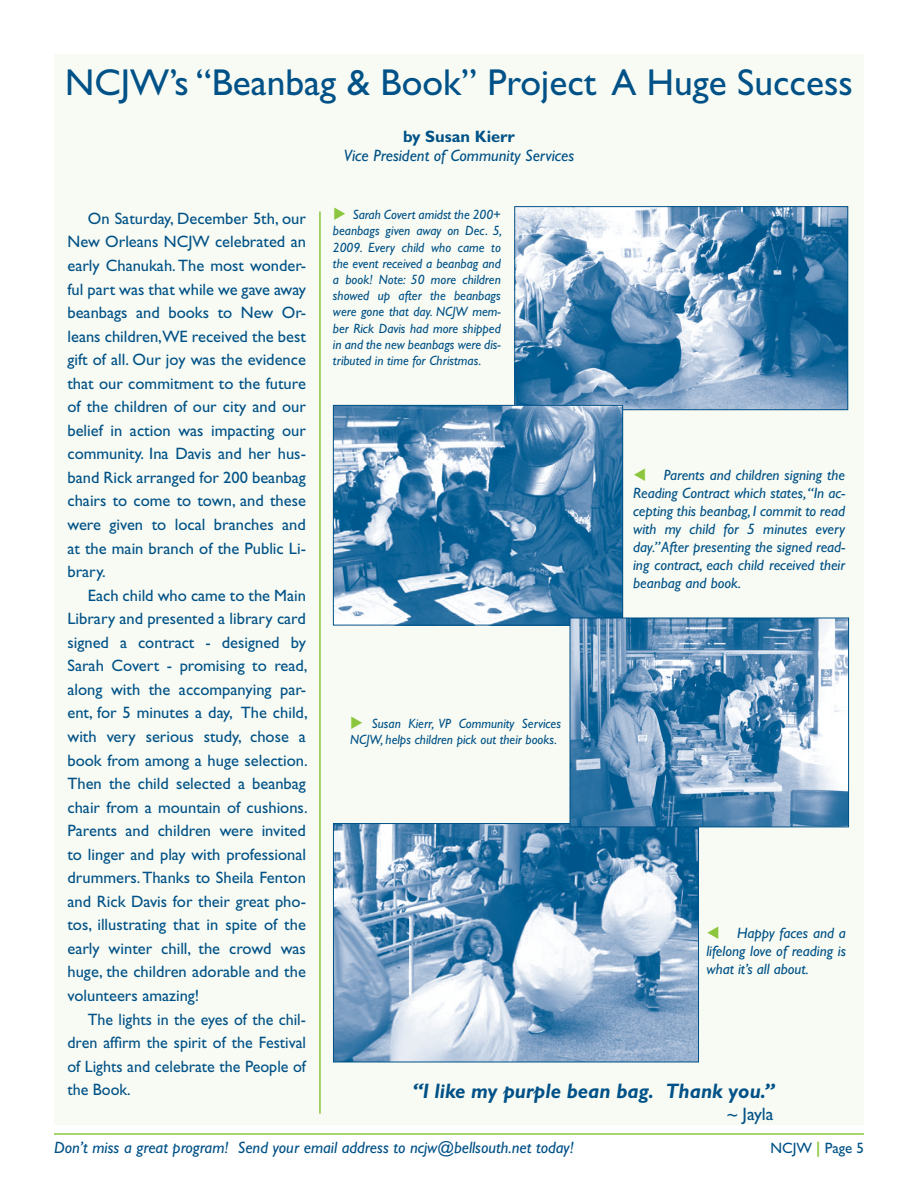
<style>
.page{position:relative;width:918px;height:1188px;background:#fff}
.page>*{position:absolute;margin:0;border:0;box-sizing:border-box;transform-origin:0 0}
.t1{font:37.5px "Gill Sans";color:#005187}
.t2{font:italic 700 21px "Gill Sans";color:#005187}
.t3{font:18px "Gill Sans";color:#005187}
.t4{font:16.5px/23.5px "Gill Sans";color:#005187;text-align:justify}
.t5{font:italic 16.5px "Gill Sans";color:#005187}
.t6{font:700 16.5px "Gill Sans";color:#005187}
.t7{font:italic 15px/18px "Gill Sans";color:#005187;text-align:justify}
.t8{font:15px "Gill Sans";color:#005187}
.t9{font:italic 13.5px/16.2px "Gill Sans";color:#005187;text-align:justify}
.s1{font-weight:700;color:#8bc63e}
</style>
<div class="page">
<div style="left:54px;top:54px;width:810px;height:1071px;background:#f8fbf3"></div>
<hr style="left:54px;top:1133px;width:810px;height:2px;background:#8bc63e">
<img style="left:516px;top:208px;width:330px;height:200px">
<div style="left:514px;top:206px;width:334px;height:204px;border:1px solid #005187"></div>
<img style="left:335px;top:825px;width:362px;height:235px">
<div style="left:333px;top:823px;width:366px;height:239px;border:1px solid #005187"></div>
<img style="left:335px;top:407px;width:286px;height:216px">
<div style="left:333px;top:405px;width:290px;height:220px;border:1px solid #005187"></div>
<hr style="left:319px;top:212px;width:2px;height:902px;background:#8bc63e">
<img style="left:572px;top:620px;width:275px;height:205px">
<div style="left:570px;top:618px;width:279px;height:209px;border:1px solid #005187"></div>
<h1 class="t1" style="left:65px;top:61px;width:789px">NCJW’s “Beanbag &amp; Book” Project A Huge Success</h1>
<p class="t4" style="left:67px;top:207px;width:240px;text-indent:20px">On Saturday, December 5th, our New Orleans NCJW celebrated an early Chanukah. The most wonder&shy;ful part was that while we gave away beanbags and books to New Or&shy;leans children,WE received the best gift of all. Our joy was the evidence that our commitment to the future of the children of our city and our belief in action was impacting our community. Ina Davis and her hus&shy;band Rick arranged for 200 beanbag chairs to come to town, and these were given to local branches and at the main branch of the Public Li&shy;brary.</p>
<p class="t4" style="left:67px;top:583px;width:242px;text-indent:20px">Each child who came to the Main Library and presented a library card signed a contract - designed by Sarah Covert - promising to read, along with the accompanying par&shy;ent, for 5 minutes a day, The child, with very serious study, chose a book from among a huge selection.<br>Then the child selected a beanbag chair from a mountain of cushions.<br>Parents and children were invited to linger and play with professional drummers. Thanks to Sheila Fenton and Rick Davis for their great pho&shy;tos, illustrating that in spite of the early winter chill, the crowd was huge, the children adorable and the volunteers amazing!</p>
<p class="t4" style="left:67px;top:1007px;width:240px;text-indent:20px">The lights in the eyes of the chil&shy;dren affirm the spirit of the Festival of Lights and celebrate the People of the Book.</p>
<p class="t6" style="left:403px;top:127px;width:113px">by Susan Kierr</p>
<p class="t5" style="left:344px;top:146px;width:232px">Vice President of Community Services</p>
<p class="t9" style="left:333px;top:207px;width:171px;text-indent:20px">Sarah Covert amidst the 200+ beanbags given away on Dec. 5, 2009. Every child who came to the event received a beanbag and a book! Note: 50 more children showed up after the beanbags were gone that day. NCJW mem&shy;ber Rick Davis had more shipped in and the new beanbags were dis&shy;tributed in time for Christmas.</p>
<p class="t9" style="left:350px;top:715px;width:212px;text-align:right">Susan Kierr, VP Community Services<br>NCJW, helps children pick out their books.</p>
<p class="t7" style="left:633px;top:467px;width:213px;text-indent:31px">Parents and children signing the Reading Contract which states, “In ac&shy;cepting this beanbag, I commit to read with my child for 5 minutes every day.” After presenting the signed read&shy;ing contract, each child received their beanbag and book.</p>
<p class="t7" style="left:706px;top:924px;width:141px;text-indent:31px">Happy faces and a lifelong love of reading is what it’s all about.</p>
<p class="t2" style="left:413px;top:1079px;width:363px">“I like my purple bean bag. Thank you.”</p>
<p class="t3" style="left:727px;top:1104px;width:48px">~ Jayla</p>
<p class="t5" style="left:54px;top:1138px;width:521px">Don’t miss a great program! Send your email address to ncjw@bellsouth.net today!</p>
<p class="t8" style="left:770px;top:1139px;width:95px">NCJW <span class="s1">|</span> Page 5</p>
</div>
